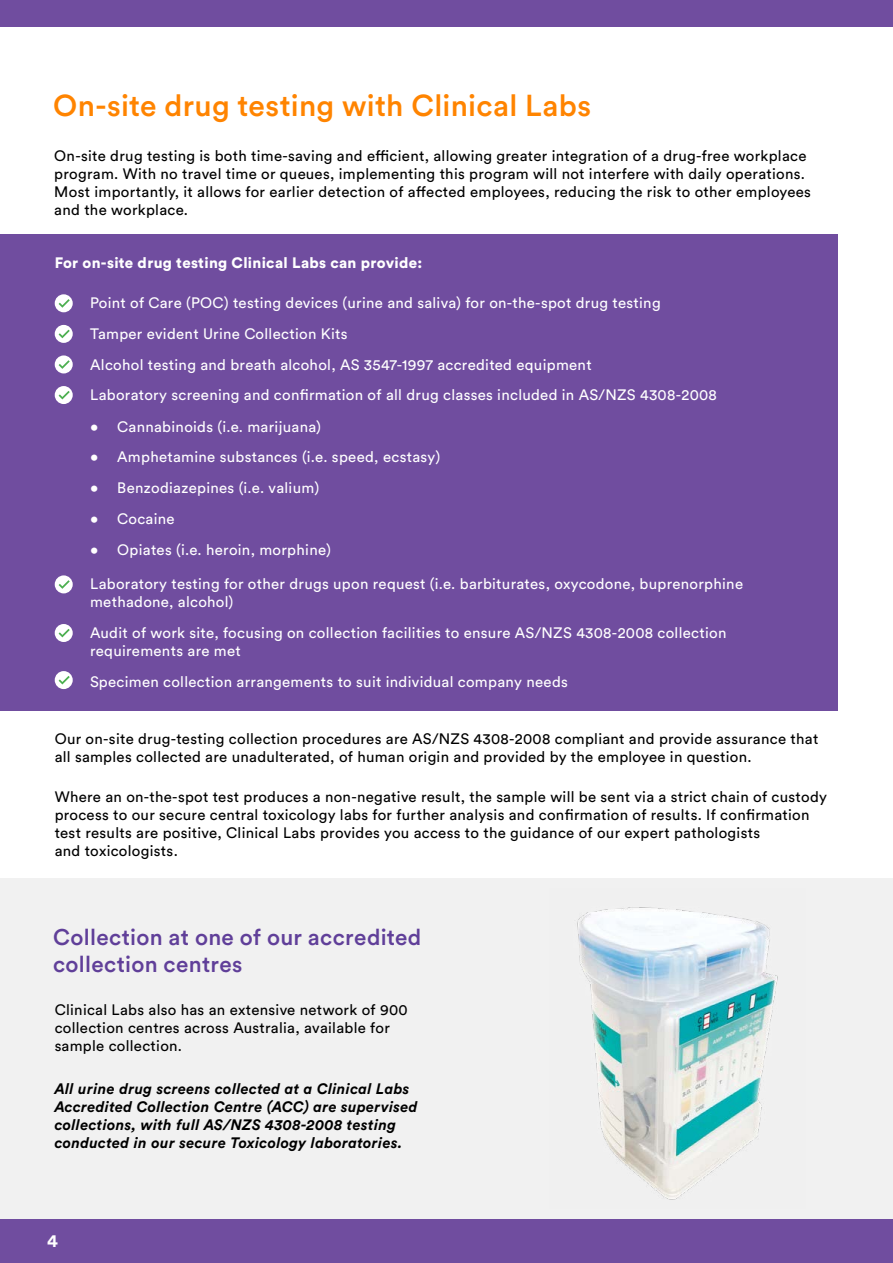
<style>
.page{position:relative;width:893px;height:1263px;background:#fff}
.page>*{position:absolute;margin:0;border:0;box-sizing:border-box;transform-origin:0 0}
.t1{font:500 30px "Circular Std";letter-spacing:.01em;color:#ff8400}
.t2{font:500 22.5px/27px "Circular Std";letter-spacing:.015em;color:#603f99}
.t3{font:700 18px "Circular Std";color:#fff}
.t4{font:15px/18px "Circular Std";letter-spacing:.02em;color:#000}
.t5{font:15px/30.8px "Circular Std";letter-spacing:.02em;color:#fff}
.t6{font:italic 700 15px/18px "Circular Std";letter-spacing:.02em;color:#000}
.t7{font:900 15px "Circular Std";letter-spacing:.02em;color:#fff}
</style>
<div class="page">
<div style="left:0;top:878px;width:893px;height:341px;background:#f1f1f1"></div>
<img style="left:577px;top:907px;width:201px;height:293px">
<div style="left:0;top:0;width:893px;height:27px;background:#704d9f"></div>
<div style="left:0;top:1219px;width:893px;height:44px;background:#704d9f"></div>
<div style="left:0;top:234px;width:837px;height:477px;background:#704d9f"></div>
<div style="left:55px;top:294px;width:18px;height:18px;background:#fff;border-radius:50%"></div>
<svg style="left:59px;top:299px;width:11px;height:9px"></svg>
<div style="left:55px;top:575px;width:18px;height:18px;background:#fff;border-radius:50%"></div>
<svg style="left:59px;top:580px;width:11px;height:9px"></svg>
<div style="left:55px;top:355px;width:18px;height:18px;background:#fff;border-radius:50%"></div>
<svg style="left:59px;top:360px;width:11px;height:9px"></svg>
<div style="left:55px;top:671px;width:18px;height:18px;background:#fff;border-radius:50%"></div>
<svg style="left:59px;top:676px;width:11px;height:8px"></svg>
<div style="left:55px;top:325px;width:18px;height:18px;background:#fff;border-radius:50%"></div>
<svg style="left:59px;top:330px;width:11px;height:8px"></svg>
<div style="left:55px;top:624px;width:18px;height:18px;background:#fff;border-radius:50%"></div>
<svg style="left:59px;top:629px;width:11px;height:8px"></svg>
<div style="left:55px;top:386px;width:18px;height:18px;background:#fff;border-radius:50%"></div>
<svg style="left:59px;top:391px;width:11px;height:8px"></svg>
<h1 class="t1" style="left:53px;top:87px;width:540px">On-site drug testing with Clinical Labs</h1>
<p class="t4" style="left:54px;top:147px;width:758px">On-site drug testing is both time-saving and efficient, allowing greater integration of a drug-free workplace program. With no travel time or queues, implementing this program will not interfere with daily operations.<br>Most importantly, it allows for earlier detection of affected employees, reducing the risk to other employees and the workplace.</p>
<p class="t7" style="left:55px;top:252px;width:369px">For on-site drug testing Clinical Labs can provide:</p>
<p class="t5" style="left:90px;top:287px;width:628px">Point of Care (POC) testing devices (urine and saliva) for on-the-spot drug testing<br>Tamper evident Urine Collection Kits<br>Alcohol testing and breath alcohol, AS 3547-1997 accredited equipment<br>Laboratory screening and confirmation of all drug classes included in AS/NZS 4308-2008</p>
<p class="t5" style="left:90px;top:411px;width:232px">• Cannabinoids (i.e. marijuana)</p>
<p class="t5" style="left:90px;top:442px;width:351px">• Amphetamine substances (i.e. speed, ecstasy)</p>
<p class="t5" style="left:90px;top:472px;width:230px">• Benzodiazepines (i.e. valium)</p>
<p class="t5" style="left:90px;top:503px;width:86px">• Cocaine</p>
<p class="t5" style="left:90px;top:534px;width:242px">• Opiates (i.e. heroin, morphine)</p>
<p class="t5" style="left:90px;top:575px;width:654px;line-height:18px">Laboratory testing for other drugs upon request (i.e. barbiturates, oxycodone, buprenorphine methadone, alcohol)</p>
<p class="t5" style="left:90px;top:623px;width:638px;line-height:18px">Audit of work site, focusing on collection facilities to ensure AS/NZS 4308-2008 collection requirements are met</p>
<p class="t5" style="left:90px;top:666px;width:479px">Specimen collection arrangements to suit individual company needs</p>
<p class="t4" style="left:55px;top:730px;width:765px">Our on-site drug-testing collection procedures are AS/NZS 4308-2008 compliant and provide assurance that all samples collected are unadulterated, of human origin and provided by the employee in question.</p>
<p class="t4" style="left:55px;top:788px;width:774px">Where an on-the-spot test produces a non-negative result, the sample will be sent via a strict chain of custody process to our secure central toxicology labs for further analysis and confirmation of results. If confirmation test results are positive, Clinical Labs provides you access to the guidance of our expert pathologists<br>and toxicologists.</p>
<h2 class="t2" style="left:53px;top:923px;width:370px">Collection at one of our accredited collection centres</h2>
<p class="t4" style="left:55px;top:1001px;width:354px">Clinical Labs also has an extensive network of 900 collection centres across Australia, available for sample collection.</p>
<p class="t6" style="left:55px;top:1079px;width:364px">All urine drug screens collected at a Clinical Labs Accredited Collection Centre (ACC) are supervised collections, with full AS/NZS 4308-2008 testing conducted in our secure Toxicology laboratories.</p>
<p class="t3" style="left:47px;top:1229px;width:12px">4</p>
</div>
